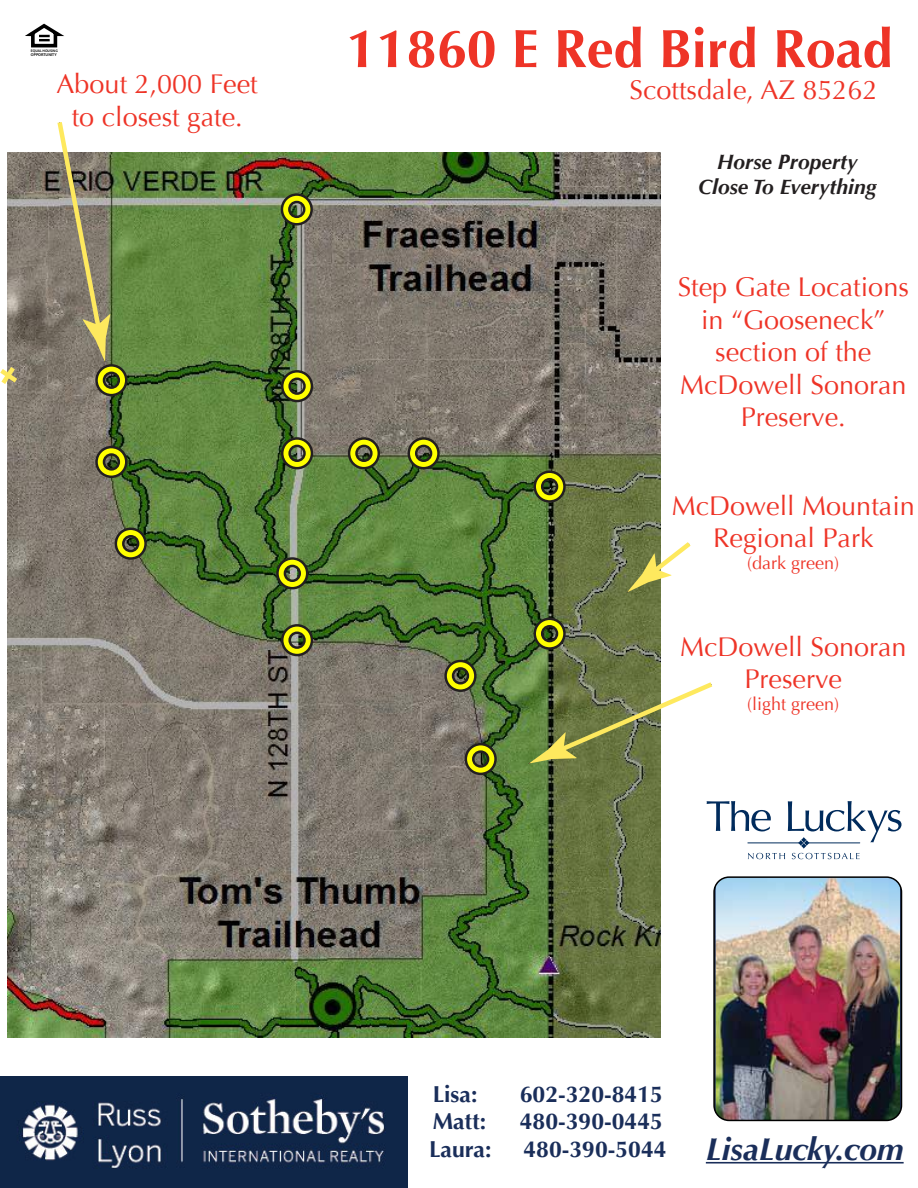
<style>
.page{position:relative;width:918px;height:1188px;background:#fff}
.page>*{position:absolute;margin:0;border:0;box-sizing:border-box;transform-origin:0 0}
.t1{font:700 54px "Optima";color:#ee3427}
.t2{font:italic 700 31.8px "Optima";color:#1a2e5a}
.t3{font:27px/32.4px "Optima";color:#ee3427;text-align:center}
.t4{font:700 22.95px "Optima";color:#1a2e5a}
.t5{font:italic 700 21px/25.2px "Optima";color:#231f20;text-align:center}
.t6{font:18px "Optima";color:#ee3427}
.t7{font:600 4.05px "Myriad Pro";color:#000}
.t8{font:600 3.6px "Myriad Pro";color:#000}
.s1{font-style:normal;font-size:22.95px}
</style>
<div class="page">
<img style="left:7px;top:152px;width:654px;height:886px">
<svg style="left:113px;top:526px;width:35px;height:35px"></svg>
<svg style="left:94px;top:445px;width:35px;height:34px"></svg>
<svg style="left:280px;top:623px;width:34px;height:35px"></svg>
<svg style="left:275px;top:556px;width:35px;height:35px"></svg>
<svg style="left:280px;top:436px;width:34px;height:35px"></svg>
<svg style="left:280px;top:369px;width:34px;height:35px"></svg>
<svg style="left:279px;top:192px;width:35px;height:35px"></svg>
<svg style="left:443px;top:659px;width:35px;height:34px"></svg>
<svg style="left:463px;top:742px;width:35px;height:34px"></svg>
<svg style="left:532px;top:616px;width:35px;height:35px"></svg>
<svg style="left:532px;top:469px;width:35px;height:35px"></svg>
<svg style="left:406px;top:436px;width:35px;height:35px"></svg>
<svg style="left:347px;top:436px;width:34px;height:35px"></svg>
<img style="left:0;top:1076px;width:407px;height:112px">
<svg style="left:25px;top:24px;width:39px;height:24px"></svg>
<hr style="left:706px;top:1162px;width:198px;height:2px;background:#1a2e5a">
<img style="left:716px;top:879px;width:184px;height:241px">
<div style="left:713px;top:876px;width:189px;height:245px;border:2px solid #010101;border-radius:15px"></div>
<svg style="left:707px;top:801px;width:195px;height:58px"></svg>
<hr style="left:807px;top:843px;width:53px;height:1px;background:#002b5c">
<hr style="left:748px;top:843px;width:53px;height:1px;background:#002b5c">
<svg style="left:0;top:362px;width:22px;height:27px"></svg>
<svg style="left:627px;top:538px;width:64px;height:55px"></svg>
<svg style="left:529px;top:678px;width:184px;height:86px"></svg>
<svg style="left:54px;top:122px;width:75px;height:276px;background:#919171"></svg>
<p class="t8" style="left:31px;top:48px;width:28px">EQUAL HOUSING</p>
<p class="t7" style="left:31px;top:52px;width:27px">OPPORTUNITY</p>
<p class="t3" style="left:57px;top:68px;width:203px">About 2,000 Feet to closest gate.</p>
<h1 class="t1" style="left:347px;top:17px;width:548px">11860 E Red Bird Road</h1>
<p class="t3" style="left:630px;top:74px;width:250px">Scottsdale, AZ 85262</p>
<p class="t5" style="left:698px;top:149px;width:180px">Horse Property<br>Close To Everything</p>
<p class="t3" style="left:678px;top:271px;width:233px">Step Gate Locations in “Gooseneck” section of the<br>McDowell Sonoran<br>Preserve.</p>
<p class="t3" style="left:672px;top:490px;width:245px">McDowell Mountain<br>Regional Park</p>
<p class="t6" style="left:747px;top:553px;width:94px">(dark green)</p>
<p class="t3" style="left:680px;top:631px;width:228px">McDowell Sonoran<br>Preserve</p>
<p class="t6" style="left:747px;top:693px;width:94px">(light green)</p>
<p class="t4" style="left:433px;top:1081px;width:46px">Lisa:</p>
<p class="t4" style="left:520px;top:1081px;width:145px">602-320-8415</p>
<p class="t4" style="left:433px;top:1108px;width:55px">Matt:</p>
<p class="t4" style="left:520px;top:1108px;width:145px">480-390-0445</p>
<p class="t4" style="left:429px;top:1136px;width:64px">Laura:</p>
<p class="t2" style="left:523px;top:1130px;width:382px"><span class="s1">480-390-5044</span> LisaLucky.com</p>
</div>
